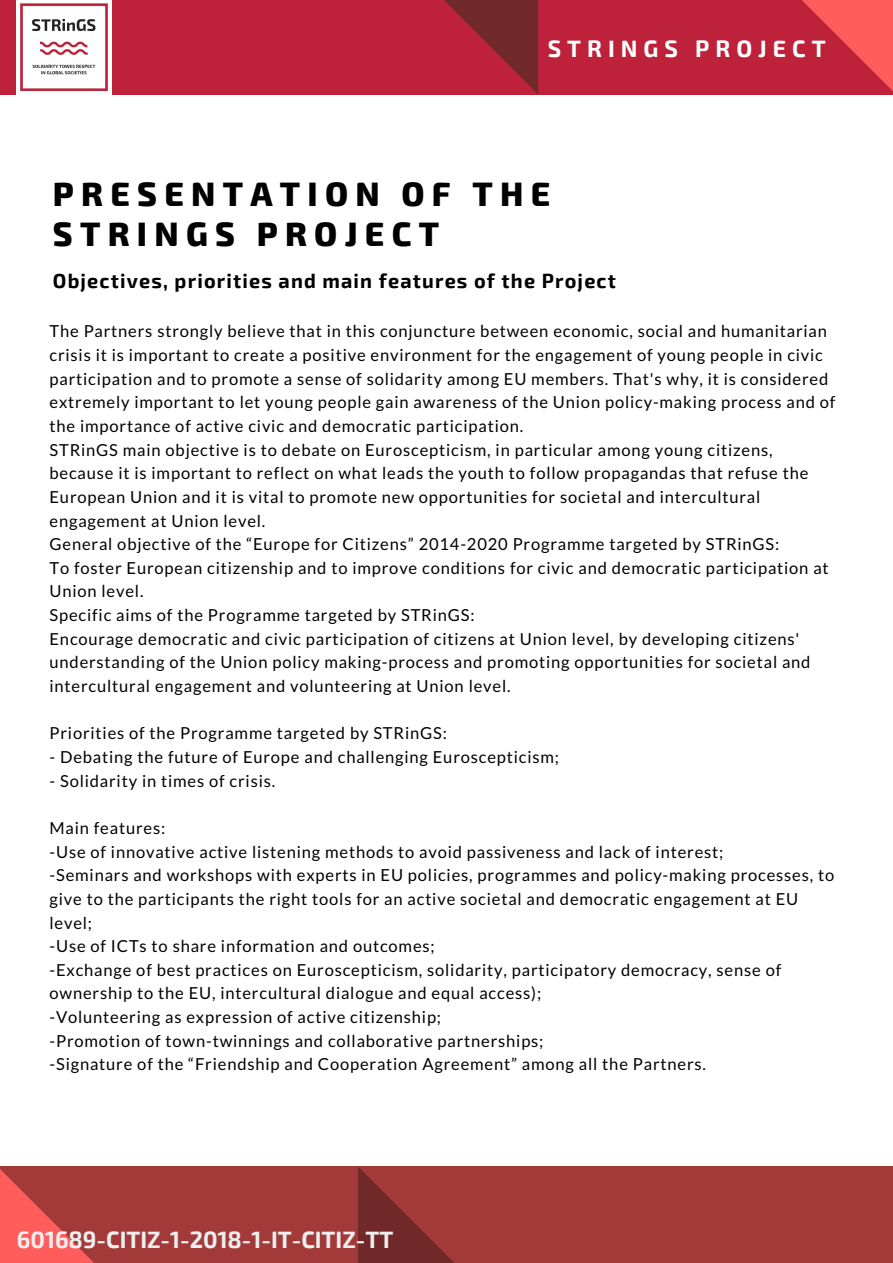
<style>
.page{position:relative;width:893px;height:1263px;background:#fff}
.page>*{position:absolute;margin:0;border:0;box-sizing:border-box;transform-origin:0 0}
.t1{font:800 33.3px/40.5px "Exo 2";letter-spacing:.22em;color:#000}
.t2{font:700 23.25px "Exo 2";color:#eee}
.t3{font:700 23.25px "Exo 2";letter-spacing:.26em;color:#fff}
.t4{font:700 19.8px "Exo 2";letter-spacing:.06em;color:#000}
.t5{font:16.5px/23.7px "Lato";letter-spacing:.05em;color:#000}
</style>
<div class="page">
<div style="left:0;top:1166px;width:893px;height:97px;background:#a23a3a"></div>
<div style="left:0;top:0;width:893px;height:95px;background:#be223b"></div>
<svg style="left:358px;top:1167px;width:96px;height:96px"></svg>
<svg style="left:444px;top:0;width:94px;height:94px"></svg>
<svg style="left:802px;top:0;width:91px;height:91px"></svg>
<svg style="left:0;top:1169px;width:94px;height:94px"></svg>
<img style="left:17px;top:0;width:94px;height:95px">
<h2 class="t3" style="left:548px;top:34px;width:279px">STRINGS PROJECT</h2>
<h1 class="t1" style="left:53px;top:172px;width:499px">PRESENTATION OF THE<br>STRINGS PROJECT</h1>
<p class="t4" style="left:53px;top:268px;width:565px">Objectives, priorities and main features of the Project</p>
<p class="t5" style="left:50px;top:319px;width:787px">The Partners strongly believe that in this conjuncture between economic, social and humanitarian crisis it is important to create a positive environment for the engagement of young people in civic participation and to promote a sense of solidarity among EU members. That's why, it is considered extremely important to let young people gain awareness of the Union policy-making process and of the importance of active civic and democratic participation.<br>STRinGS main objective is to debate on Euroscepticism, in particular among young citizens, because it is important to reflect on what leads the youth to follow propagandas that refuse the European Union and it is vital to promote new opportunities for societal and intercultural engagement at Union level.<br>General objective of the “Europe for Citizens” 2014-2020 Programme targeted by STRinGS:<br>To foster European citizenship and to improve conditions for civic and democratic participation at Union level.<br>Specific aims of the Programme targeted by STRinGS:<br>Encourage democratic and civic participation of citizens at Union level, by developing citizens' understanding of the Union policy making-process and promoting opportunities for societal and intercultural engagement and volunteering at Union level.</p>
<p class="t5" style="left:50px;top:721px;width:399px">Priorities of the Programme targeted by STRinGS:</p>
<p class="t5" style="left:50px;top:745px;width:511px">- Debating the future of Europe and challenging Euroscepticism;</p>
<p class="t5" style="left:50px;top:768px;width:227px">- Solidarity in times of crisis.</p>
<p class="t5" style="left:50px;top:816px;width:786px">Main features:<br>-Use of innovative active listening methods to avoid passiveness and lack of interest;<br>-Seminars and workshops with experts in EU policies, programmes and policy-making processes, to give to the participants the right tools for an active societal and democratic engagement at EU level;<br>-Use of ICTs to share information and outcomes;<br>-Exchange of best practices on Euroscepticism, solidarity, participatory democracy, sense of ownership to the EU, intercultural dialogue and equal access);<br>-Volunteering as expression of active citizenship;<br>-Promotion of town-twinnings and collaborative partnerships;<br>-Signature of the “Friendship and Cooperation Agreement” among all the Partners.</p>
<h2 class="t2" style="left:17px;top:1224px;width:378px">601689-CITIZ-1-2018-1-IT-CITIZ-TT</h2>
</div>
